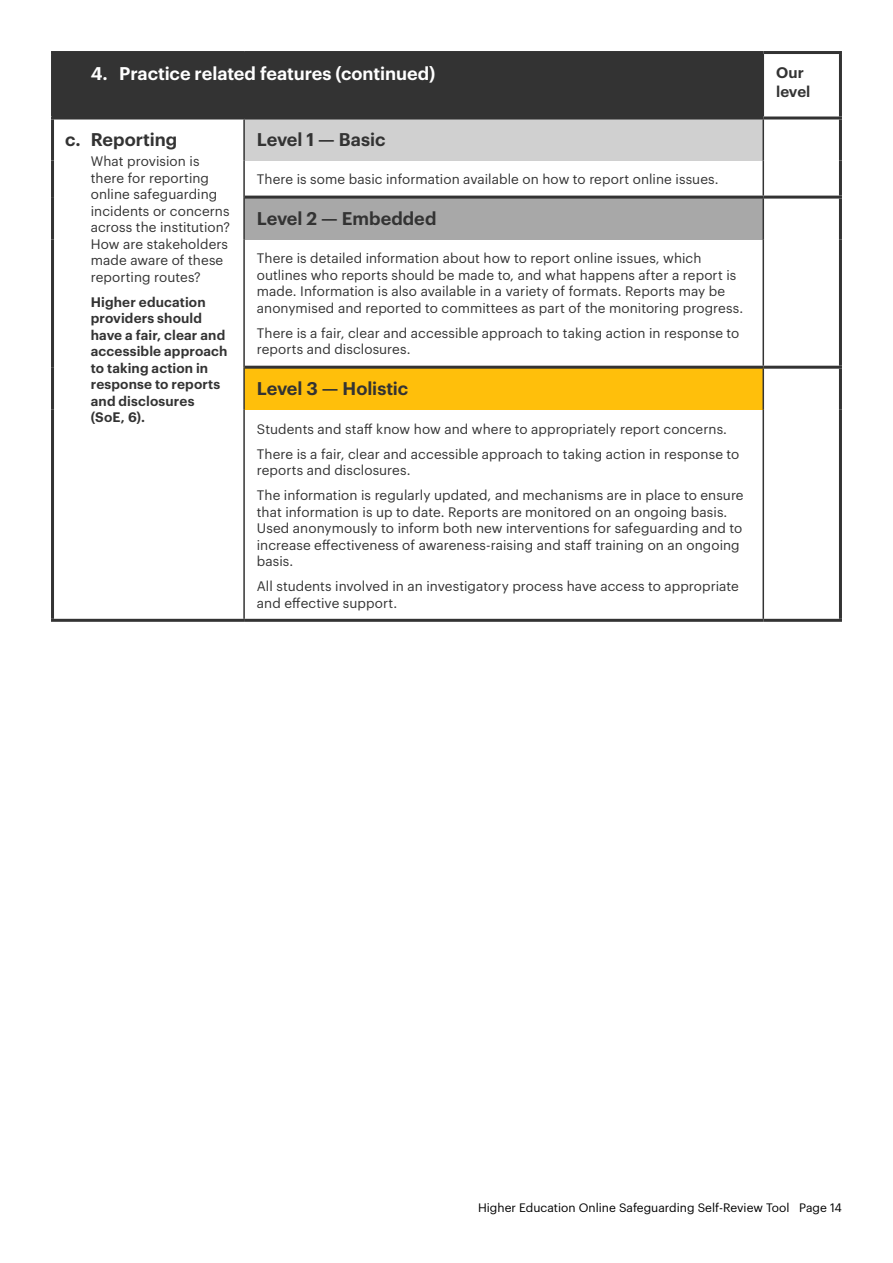
<style>
.page{position:relative;width:893px;height:1263px;background:#fff}
.page>*{position:absolute;margin:0;border:0;box-sizing:border-box;transform-origin:0 0}
.Table_Header{font:600 18px "Graphik";color:#333}
.Table_Header-2{font:600 18px "Graphik";letter-spacing:-.005em;color:#fff}
.Table_Text{font:600 15px/19.5px "Graphik";letter-spacing:.005em;color:#333}
.Table_Text-2{font:13.5px/16.5px "Graphik";letter-spacing:.005em;color:#333}
.Table_Text-3{font:600 13.5px/16.5px "Graphik";letter-spacing:.01em;color:#333}
.t1{font:12px "Graphik";color:#000}
</style>
<div class="page">
<div style="left:53px;top:53px;width:710px;height:65px;background:#333"></div>
<div style="left:244px;top:118px;width:519px;height:43px;background:#d0d0d0"></div>
<div style="left:244px;top:197px;width:519px;height:43px;background:#a8a8a8"></div>
<div style="left:244px;top:367px;width:519px;height:43px;background:#ffbf0b"></div>
<hr style="left:51px;top:51px;width:193px;height:3px;background:#333">
<hr style="left:51px;top:54px;width:3px;height:62px;background:#333">
<hr style="left:244px;top:51px;width:519px;height:3px;background:#333">
<hr style="left:763px;top:51px;width:79px;height:3px;background:#333">
<hr style="left:839px;top:54px;width:3px;height:62px;background:#333">
<hr style="left:762px;top:54px;width:2px;height:62px;background:#333">
<hr style="left:51px;top:116px;width:193px;height:3px;background:#333">
<hr style="left:51px;top:119px;width:3px;height:42px;background:#333">
<hr style="left:51px;top:161px;width:3px;height:36px;background:#333">
<hr style="left:51px;top:197px;width:3px;height:43px;background:#333">
<hr style="left:51px;top:240px;width:3px;height:127px;background:#333">
<hr style="left:51px;top:367px;width:3px;height:43px;background:#333">
<hr style="left:51px;top:410px;width:3px;height:209px;background:#333">
<hr style="left:244px;top:116px;width:519px;height:3px;background:#333">
<hr style="left:243px;top:119px;width:2px;height:42px;background:#333">
<hr style="left:763px;top:116px;width:79px;height:3px;background:#333">
<hr style="left:839px;top:119px;width:3px;height:42px;background:#333">
<hr style="left:839px;top:161px;width:3px;height:35px;background:#333">
<hr style="left:762px;top:119px;width:2px;height:42px;background:#333">
<hr style="left:243px;top:161px;width:2px;height:36px;background:#333">
<hr style="left:762px;top:161px;width:2px;height:35px;background:#333">
<hr style="left:245px;top:196px;width:518px;height:3px;background:#333">
<hr style="left:243px;top:197px;width:2px;height:43px;background:#333">
<hr style="left:763px;top:196px;width:79px;height:3px;background:#333">
<hr style="left:839px;top:199px;width:3px;height:41px;background:#333">
<hr style="left:839px;top:240px;width:3px;height:126px;background:#333">
<hr style="left:762px;top:199px;width:2px;height:41px;background:#333">
<hr style="left:243px;top:240px;width:2px;height:127px;background:#333">
<hr style="left:762px;top:240px;width:2px;height:126px;background:#333">
<hr style="left:245px;top:366px;width:518px;height:3px;background:#333">
<hr style="left:243px;top:367px;width:2px;height:43px;background:#333">
<hr style="left:763px;top:366px;width:79px;height:3px;background:#333">
<hr style="left:839px;top:369px;width:3px;height:41px;background:#333">
<hr style="left:839px;top:410px;width:3px;height:209px;background:#333">
<hr style="left:762px;top:369px;width:2px;height:41px;background:#333">
<hr style="left:243px;top:410px;width:2px;height:209px;background:#333">
<hr style="left:762px;top:410px;width:2px;height:209px;background:#333">
<hr style="left:51px;top:619px;width:193px;height:3px;background:#333">
<hr style="left:244px;top:619px;width:519px;height:3px;background:#333">
<hr style="left:763px;top:619px;width:79px;height:3px;background:#333">
<p class="Table_Header-2" style="left:91px;top:60px;width:346px">4. Practice related features (continued)</p>
<p class="Table_Text" style="left:776px;top:61px;width:36px">Our level</p>
<p class="Table_Header" style="left:65px;top:125px;width:114px">c. Reporting</p>
<p class="Table_Text-2" style="left:91px;top:152px;width:141px">What provision is there for reporting online safeguarding incidents or concerns across the institution?<br>How are stakeholders made aware of these reporting routes?</p>
<p class="Table_Text-3" style="left:91px;top:292px;width:138px">Higher education providers should have a fair, clear and accessible approach to taking action in response to reports and disclosures (SoE, 6).</p>
<p class="Table_Header" style="left:257px;top:125px;width:130px">Level 1 — Basic</p>
<p class="Table_Text-2" style="left:257px;top:170px;width:463px">There is some basic information available on how to report online issues.</p>
<p class="Table_Header" style="left:257px;top:204px;width:181px">Level 2 — Embedded</p>
<p class="Table_Text-2" style="left:257px;top:249px;width:488px">There is detailed information about how to report online issues, which outlines who reports should be made to, and what happens after a report is made. Information is also available in a variety of formats. Reports may be anonymised and reported to committees as part of the monitoring progress.</p>
<p class="Table_Text-2" style="left:257px;top:324px;width:484px">There is a fair, clear and accessible approach to taking action in response to reports and disclosures.</p>
<p class="Table_Header" style="left:257px;top:374px;width:153px">Level 3 — Holistic</p>
<p class="Table_Text-2" style="left:257px;top:419px;width:472px">Students and staff know how and where to appropriately report concerns.</p>
<p class="Table_Text-2" style="left:257px;top:444px;width:484px">There is a fair, clear and accessible approach to taking action in response to reports and disclosures.</p>
<p class="Table_Text-2" style="left:257px;top:486px;width:488px">The information is regularly updated, and mechanisms are in place to ensure that information is up to date. Reports are monitored on an ongoing basis.<br>Used anonymously to inform both new interventions for safeguarding and to increase effectiveness of awareness-raising and staff training on an ongoing basis.</p>
<p class="Table_Text-2" style="left:257px;top:577px;width:483px">All students involved in an investigatory process have access to appropriate and effective support.</p>
<p class="t1" style="left:478px;top:1198px;width:365px">Higher Education Online Safeguarding Self-Review Tool Page 14</p>
</div>
